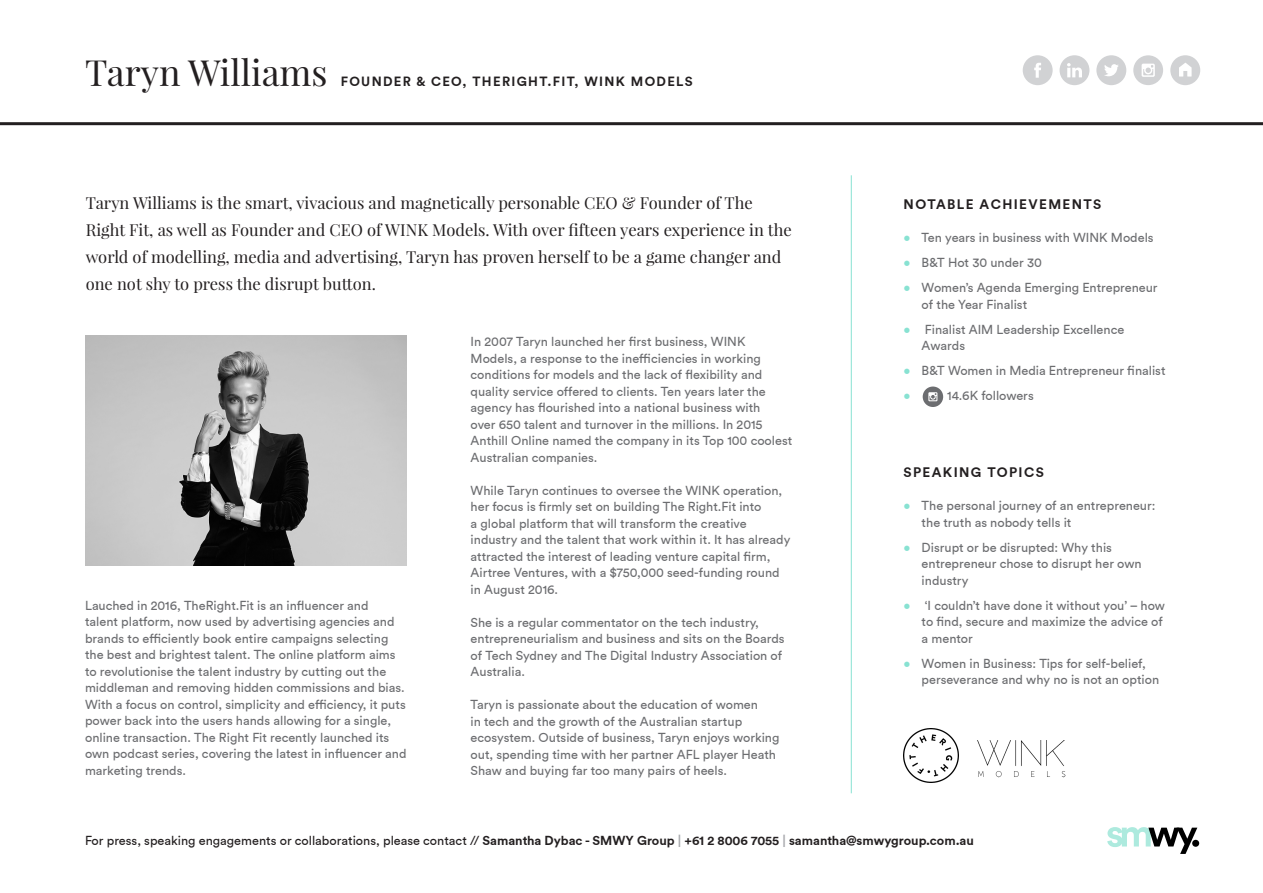
<style>
.page{position:relative;width:1263px;height:893px;background:#fff}
.page>*{position:absolute;margin:0;border:0;box-sizing:border-box;transform-origin:0 0}
.t1{font:36px "Playfair Display";color:#231f20}
.t2{font:16.5px/27px "Playfair Display";color:#231f20}
.t3{font:700 13.5px "Circular Std";letter-spacing:.1em;color:#231f20}
.t4{font:700 13.05px "Circular Std";letter-spacing:.1em;color:#231f20}
.t5{font:12.75px/16.5px "Circular Std";color:#6c6d70}
.t6{font:12.75px "Circular Std";color:#231f20}
.t7{font:12.75px "Circular Std";color:#88e2d2}
.s1{color:#88e2d2}
.s2{font-weight:700}
.s3{font-weight:700;color:#a8a9ad}
</style>
<div class="page">
<img style="left:85px;top:336px;width:322px;height:230px">
<svg style="left:1107px;top:827px;width:92px;height:27px"></svg>
<svg style="left:1023px;top:55px;width:30px;height:30px"></svg>
<svg style="left:1096px;top:55px;width:30px;height:30px"></svg>
<svg style="left:1059px;top:55px;width:30px;height:30px"></svg>
<svg style="left:1133px;top:55px;width:30px;height:30px"></svg>
<svg style="left:923px;top:387px;width:20px;height:20px"></svg>
<hr style="left:0;top:122px;width:1263px;height:3px;background:#231f20">
<hr style="left:851px;top:175px;width:1px;height:618px;background:#88e2d2">
<img style="left:977px;top:741px;width:89px;height:37px">
<img style="left:904px;top:728px;width:54px;height:55px">
<div style="left:1170px;top:55px;width:30px;height:30px;background:#d1d2d4;border-radius:50%"></div>
<svg style="left:1179px;top:63px;width:12px;height:14px"></svg>
<p class="t1" style="left:85px;top:50px;width:244px">Taryn Williams</p>
<p class="t4" style="left:341px;top:74px;width:354px">FOUNDER &amp; CEO, THERIGHT.FIT, WINK MODELS</p>
<p class="t2" style="left:86px;top:190px;width:707px">Taryn Williams is the smart, vivacious and magnetically personable CEO &amp; Founder of The Right Fit, as well as Founder and CEO of WINK Models. With over fifteen years experience in the world of modelling, media and advertising, Taryn has proven herself to be a game changer and one not shy to press the disrupt button.</p>
<p class="t5" style="left:85px;top:597px;width:323px">Lauched in 2016, TheRight.Fit is an influencer and<br>talent platform, now used by advertising agencies and brands to efficiently book entire campaigns selecting the best and brightest talent. The online platform aims to revolutionise the talent industry by cutting out the middleman and removing hidden commissions and bias.<br>With a focus on control, simplicity and efficiency, it puts power back into the users hands allowing for a single, online transaction. The Right Fit recently launched its own podcast series, covering the latest in influencer and marketing trends.</p>
<p class="t5" style="left:471px;top:334px;width:323px">In 2007 Taryn launched her first business, WINK Models, a response to the inefficiencies in working conditions for models and the lack of flexibility and quality service offered to clients. Ten years later the agency has flourished into a national business with<br>over 650 talent and turnover in the millions. In 2015<br>Anthill Online named the company in its Top 100 coolest Australian companies.</p>
<p class="t5" style="left:471px;top:482px;width:321px">While Taryn continues to oversee the WINK operation, her focus is firmly set on building The Right.Fit into<br>a global platform that will transform the creative industry and the talent that work within it. It has already attracted the interest of leading venture capital firm, Airtree Ventures, with a $750,000 seed-funding round in August 2016.</p>
<p class="t5" style="left:471px;top:614px;width:315px">She is a regular commentator on the tech industry, entrepreneurialism and business and sits on the Boards of Tech Sydney and The Digital Industry Association of Australia.</p>
<p class="t5" style="left:471px;top:697px;width:310px">Taryn is passionate about the education of women<br>in tech and the growth of the Australian startup ecosystem. Outside of business, Taryn enjoys working out, spending time with her partner AFL player Heath Shaw and buying far too many pairs of heels.</p>
<p class="t3" style="left:904px;top:197px;width:199px">NOTABLE ACHIEVEMENTS</p>
<p class="t5" style="left:904px;top:230px;width:252px"><span class="s1">•</span> Ten years in business with WINK Models</p>
<p class="t5" style="left:904px;top:255px;width:140px"><span class="s1">•</span> B&amp;T Hot 30 under 30</p>
<p class="t5" style="left:922px;top:280px;width:237px;text-indent:-18px"><span class="s1">•</span> Women’s Agenda Emerging Entrepreneur of the Year Finalist</p>
<p class="t5" style="left:922px;top:321px;width:204px;text-indent:-18px"><span class="s1">•</span> Finalist AIM Leadership Excellence<br>Awards</p>
<p class="t5" style="left:904px;top:363px;width:263px"><span class="s1">•</span> B&amp;T Women in Media Entrepreneur finalist</p>
<p class="t7" style="left:904px;top:389px;width:9px">•</p>
<p class="t5" style="left:947px;top:388px;width:88px">14.6K followers</p>
<p class="t3" style="left:904px;top:465px;width:142px">SPEAKING TOPICS</p>
<p class="t5" style="left:922px;top:498px;width:235px;text-indent:-18px"><span class="s1">•</span> The personal journey of an entrepreneur: the truth as nobody tells it</p>
<p class="t5" style="left:922px;top:539px;width:221px;text-indent:-18px"><span class="s1">•</span> Disrupt or be disrupted: Why this entrepreneur chose to disrupt her own industry</p>
<p class="t5" style="left:922px;top:597px;width:245px;text-indent:-18px"><span class="s1">•</span> ‘I couldn’t have done it without you’ – how to find, secure and maximize the advice of a mentor</p>
<p class="t5" style="left:922px;top:655px;width:239px;text-indent:-18px"><span class="s1">•</span> Women in Business: Tips for self-belief, perseverance and why no is not an option</p>
<p class="t6" style="left:85px;top:834px;width:890px">For press, speaking engagements or collaborations, please contact // <span class="s2">Samantha Dybac - SMWY Group</span> <span class="s3">|</span> <span class="s2">+61 2 8006 7055</span> <span class="s3">|</span> <span class="s2">samantha@smwygroup.com.au</span></p>
</div>
